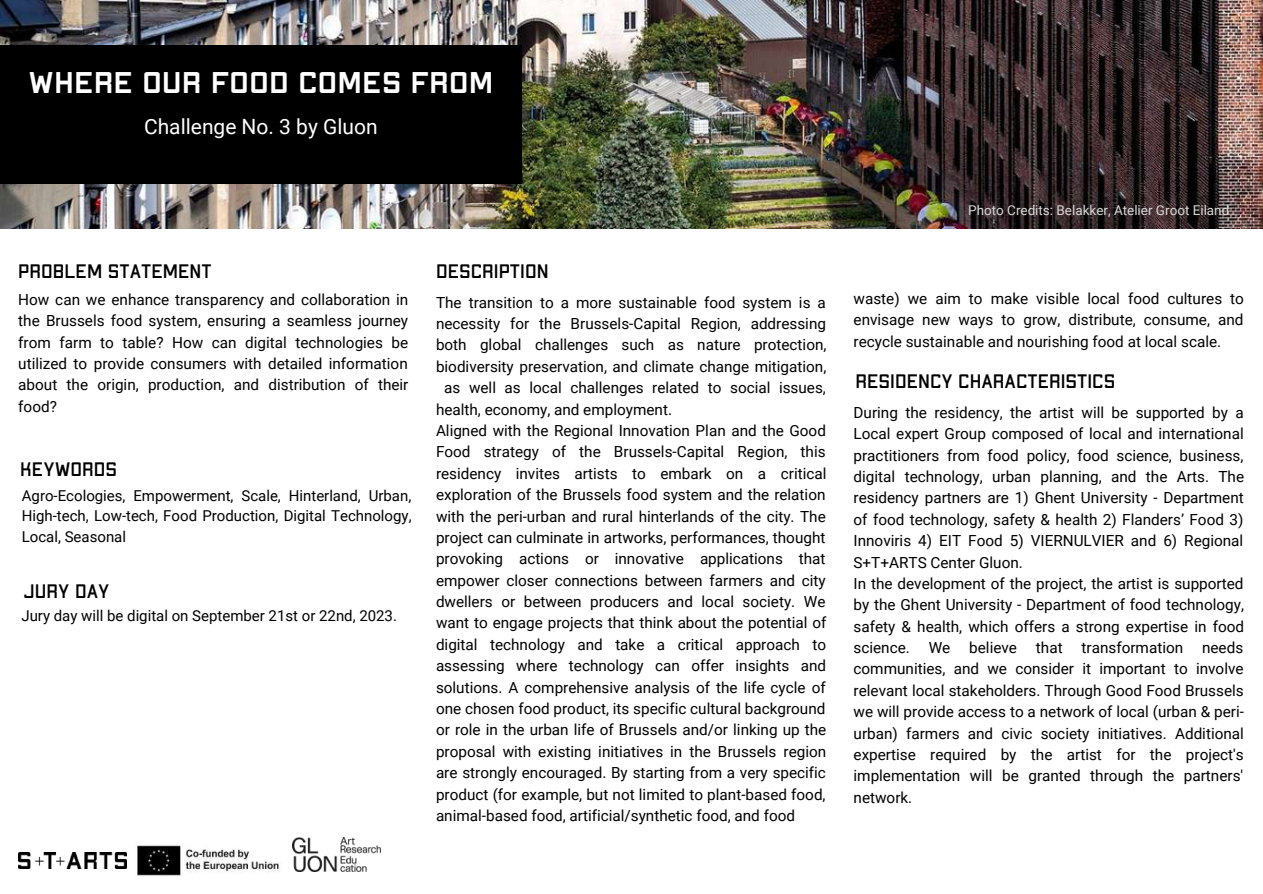
<style>
.page{position:relative;width:1263px;height:894px;background:#fff}
.page>*{position:absolute;margin:0;border:0;box-sizing:border-box;transform-origin:0 0}
.t1{font:700 expanded 29.85px "Apex Mk 2";color:#fff}
.t2{font:21px "Roboto";color:#fff}
.t3{font:19.5px "Apex Mk 2";color:#000}
.t4{font:15.3px/21.3px "Roboto";color:#000;text-align:justify}
.t5{font:15px/20.2px "Roboto";color:#000;text-align:justify}
.t6{font:13.5px "Roboto";color:#d9d9d9}
</style>
<div class="page">
<img style="left:0;top:0;width:1263px;height:228px">
<div style="left:0;top:45px;width:521px;height:138px;background:#000"></div>
<img style="left:293px;top:837px;width:88px;height:34px">
<img style="left:18px;top:852px;width:108px;height:16px">
<img style="left:136px;top:845px;width:144px;height:31px">
<h1 class="t1" style="left:28px;top:69px;width:467px">WHERE OUR FOOD COMES FROM</h1>
<h2 class="t2" style="left:144px;top:114px;width:235px">Challenge No. 3 by Gluon</h2>
<p class="t3" style="left:18px;top:262px;width:195px">PROBLEM STATEMENT</p>
<p class="t4" style="left:18px;top:289px;width:392px">How can we enhance transparency and collaboration in the Brussels food system, ensuring a seamless journey from farm to table? How can digital technologies be utilized to provide consumers with detailed information about the origin, production, and distribution of their food?</p>
<p class="t3" style="left:20px;top:460px;width:99px">KEYWORDS</p>
<p class="t5" style="left:22px;top:485px;width:391px">Agro-Ecologies, Empowerment, Scale, Hinterland, Urban, High-tech, Low-tech, Food Production, Digital Technology, Local, Seasonal</p>
<p class="t3" style="left:24px;top:582px;width:87px">JURY DAY</p>
<p class="t5" style="left:21px;top:606px;width:377px">Jury day will be digital on September 21st or 22nd, 2023.</p>
<p class="t3" style="left:436px;top:262px;width:114px">DESCRIPTION</p>
<p class="t4" style="left:436px;top:292px;width:391px">The transition to a more sustainable food system is a</p>
<p class="t4" style="left:436px;top:313px;width:391px">necessity for the Brussels-Capital Region, addressing</p>
<p class="t4" style="left:436px;top:334px;width:392px">both global challenges such as nature protection,</p>
<p class="t4" style="left:436px;top:356px;width:392px">biodiversity preservation, and climate change mitigation,</p>
<p class="t4" style="left:444px;top:377px;width:383px">as well as local challenges related to social issues,</p>
<p class="t4" style="left:436px;top:398px;width:237px">health, economy, and employment.</p>
<p class="t4" style="left:436px;top:420px;width:391px">Aligned with the Regional Innovation Plan and the Good</p>
<p class="t4" style="left:436px;top:441px;width:391px">Food strategy of the Brussels-Capital Region, this</p>
<p class="t4" style="left:436px;top:462px;width:392px">residency invites artists to embark on a critical</p>
<p class="t4" style="left:436px;top:484px;width:391px">exploration of the Brussels food system and the relation</p>
<p class="t4" style="left:436px;top:505px;width:391px">with the peri-urban and rural hinterlands of the city. The</p>
<p class="t4" style="left:436px;top:527px;width:391px">project can culminate in artworks, performances, thought</p>
<p class="t4" style="left:436px;top:548px;width:391px">provoking actions or innovative applications that</p>
<p class="t4" style="left:436px;top:569px;width:391px">empower closer connections between farmers and city</p>
<p class="t4" style="left:436px;top:591px;width:391px">dwellers or between producers and local society. We</p>
<p class="t4" style="left:436px;top:612px;width:392px">want to engage projects that think about the potential of</p>
<p class="t4" style="left:436px;top:633px;width:392px">digital technology and take a critical approach to</p>
<p class="t4" style="left:436px;top:655px;width:392px">assessing where technology can offer insights and</p>
<p class="t4" style="left:436px;top:676px;width:391px">solutions. A comprehensive analysis of the life cycle of</p>
<p class="t4" style="left:436px;top:698px;width:391px">one chosen food product, its specific cultural background</p>
<p class="t4" style="left:436px;top:719px;width:392px">or role in the urban life of Brussels and/or linking up the</p>
<p class="t4" style="left:436px;top:740px;width:392px">proposal with existing initiatives in the Brussels region</p>
<p class="t4" style="left:436px;top:762px;width:391px">are strongly encouraged. By starting from a very specific</p>
<p class="t4" style="left:436px;top:783px;width:391px">product (for example, but not limited to plant-based food,</p>
<p class="t4" style="left:436px;top:804px;width:361px">animal-based food, artificial/synthetic food, and food</p>
<p class="t6" style="left:968px;top:202px;width:263px">Photo Credits: Belakker, Atelier Groot Eiland</p>
<p class="t4" style="left:853px;top:288px;width:392px">waste) we aim to make visible local food cultures to envisage new ways to grow, distribute, consume, and recycle sustainable and nourishing food at local scale.</p>
<p class="t3" style="left:855px;top:372px;width:261px">RESIDENCY CHARACTERISTICS</p>
<p class="t4" style="left:853px;top:402px;width:392px;text-align:left">During the residency, the artist will be supported by a Local expert Group composed of local and international practitioners from food policy, food science, business, digital technology, urban planning, and the Arts. The residency partners are 1) Ghent University - Department of food technology, safety &amp; health 2) Flanders’ Food 3)<br>Innoviris 4) EIT Food 5) VIERNULVIER and 6) Regional S+T+ARTS Center Gluon.<br>In the development of the project, the artist is supported by the Ghent University - Department of food technology, safety &amp; health, which offers a strong expertise in food science. We believe that transformation needs communities, and we consider it important to involve relevant local stakeholders. Through Good Food Brussels we will provide access to a network of local (urban &amp; peri&shy;urban) farmers and civic society initiatives. Additional expertise required by the artist for the project's implementation will be granted through the partners' network.</p>
</div>
